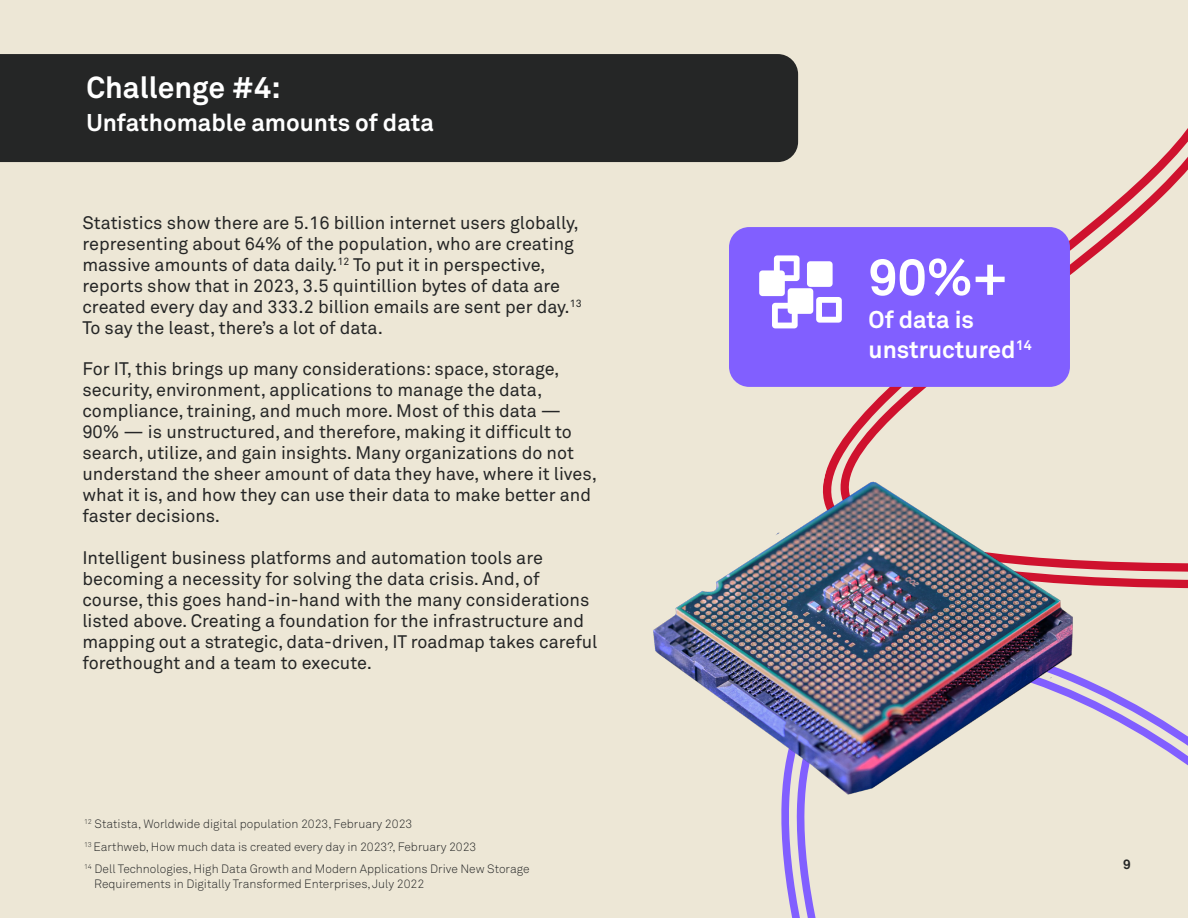
<style>
.page{position:relative;width:1188px;height:918px;background:#ede7d6}
.page>*{position:absolute;margin:0;border:0;box-sizing:border-box;transform-origin:0 0}
.Standard_Subheading{font:700 51px "Akkurat Pro";color:#fff}
.Standard_Body_Copy_B{font:700 30px "Akkurat Pro";color:#fff}
.Standard_Body_Copy_B-2{font:700 24px "Akkurat Pro";color:#fff}
.Standard_Subheading-2{font:700 24px/30px "Akkurat Pro";color:#fff}
.Standard_Body_Copy_B-3{font:18px/21px "Akkurat Pro";color:#252626}
.Standard_Subheading-3{font:700 13.5px "Akkurat Pro";color:#252626}
.Standard_Subheading-4{font:300 12px "Akkurat Pro";color:#252626}
</style>
<div class="page">
<div style="left:0;top:54px;width:798px;height:108px;background:#252626"></div>
<svg style="left:795px;top:680px;width:393px;height:238px"></svg>
<svg style="left:826px;top:128px;width:362px;height:461px"></svg>
<div style="left:729px;top:227px;width:341px;height:160px;background:#815fff;border-radius:20px"></div>
<div style="left:807px;top:261px;width:26px;height:26px;background:#fff;border-radius:3px"></div>
<svg style="left:816px;top:297px;width:26px;height:26px"></svg>
<svg style="left:772px;top:303px;width:26px;height:25px"></svg>
<div style="left:759px;top:270px;width:26px;height:26px;background:#fff;border-radius:3px"></div>
<div style="left:788px;top:288px;width:25px;height:26px;background:#fff;border-radius:3px"></div>
<svg style="left:774px;top:255px;width:26px;height:26px"></svg>
<img style="left:653px;top:472px;width:434px;height:333px">
<p class="Standard_Body_Copy_B" style="left:86px;top:69px;width:196px">Challenge #4:</p>
<p class="Standard_Body_Copy_B-2" style="left:86px;top:108px;width:349px">Unfathomable amounts of data</p>
<p class="Standard_Body_Copy_B-3" style="left:82px;top:212px;width:501px">Statistics show there are 5.16 billion internet users globally, representing about 64% of the population, who are creating massive amounts of data daily.<sup>12</sup> To put it in perspective, reports show that in 2023, 3.5 quintillion bytes of data are created every day and 333.2 billion emails are sent per day.<sup>13<br></sup>To say the least, there’s a lot of data.</p>
<p class="Standard_Body_Copy_B-3" style="left:82px;top:359px;width:516px">For IT, this brings up many considerations: space, storage, security, environment, applications to manage the data, compliance, training, and much more. Most of this data — 90% — is unstructured, and therefore, making it difficult to search, utilize, and gain insights. Many organizations do not understand the sheer amount of data they have, where it lives, what it is, and how they can use their data to make better and faster decisions.</p>
<p class="Standard_Body_Copy_B-3" style="left:82px;top:547px;width:517px">Intelligent business platforms and automation tools are becoming a necessity for solving the data crisis. And, of course, this goes hand-in-hand with the many considerations listed above. Creating a foundation for the infrastructure and mapping out a strategic, data-driven, IT roadmap takes careful forethought and a team to execute.</p>
<p class="Standard_Subheading-4" style="left:84px;top:817px;width:330px"><sup>12</sup> Statista, Worldwide digital population 2023, February 2023</p>
<p class="Standard_Subheading-4" style="left:84px;top:839px;width:394px"><sup>13</sup> Earthweb, How much data is created every day in 2023?, February 2023</p>
<p class="Standard_Subheading-4" style="left:84px;top:862px;width:447px"><sup>14</sup> Dell Technologies, High Data Growth and Modern Applications Drive New Storage</p>
<p class="Standard_Subheading-4" style="left:94px;top:876px;width:331px">Requirements in Digitally Transformed Enterprises, July 2022</p>
<p class="Standard_Subheading" style="left:869px;top:246px;width:140px">90%+</p>
<p class="Standard_Subheading-2" style="left:869px;top:304px;width:165px">Of data is unstructured<sup>14</sup></p>
<p class="Standard_Subheading-3" style="left:1123px;top:856px;width:9px">9</p>
</div>
